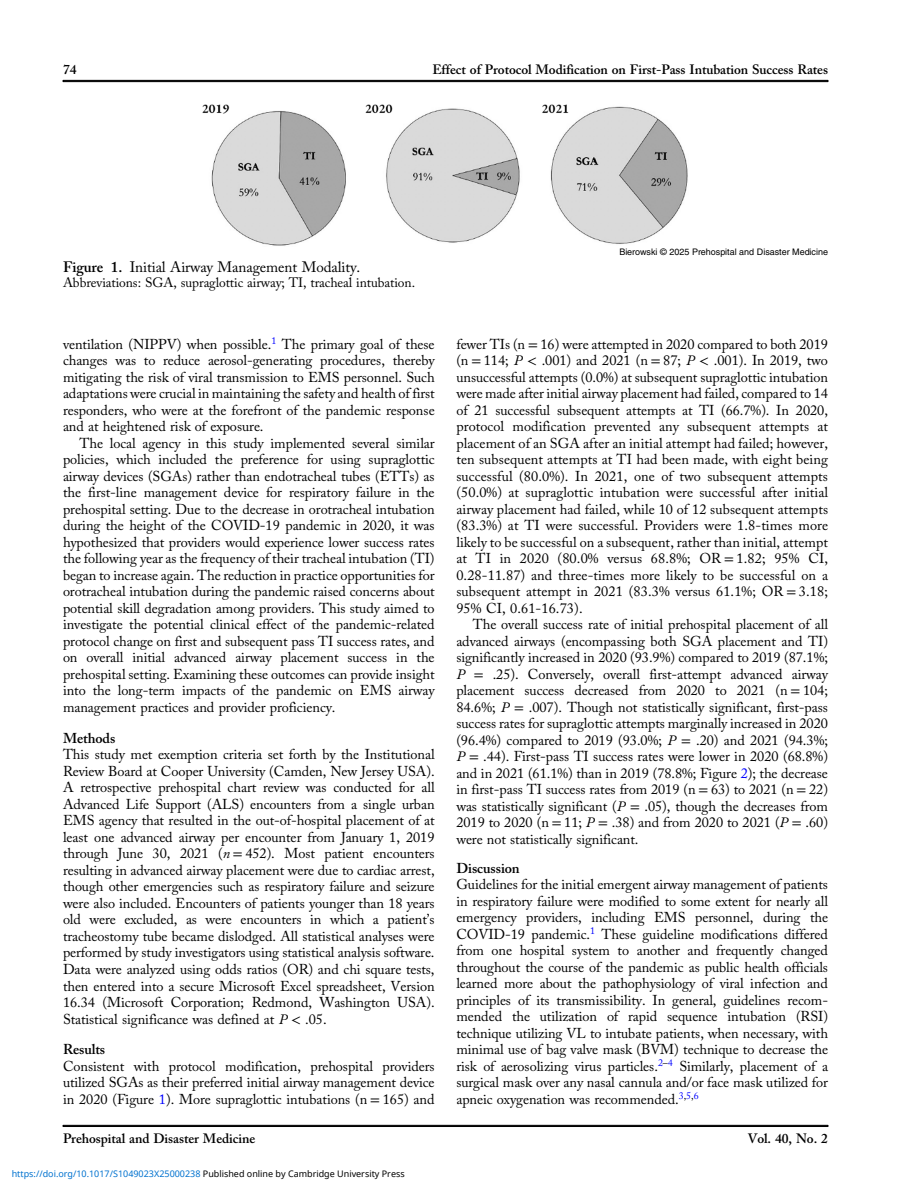
<style>
.page{position:relative;width:918px;height:1188px;background:#fff}
.page>*{position:absolute;margin:0;border:0;box-sizing:border-box;transform-origin:0 0}
.t1{font:15px "Adv OT678 fd 422";color:#000}
.t2{font:14.25px/16.5px "Adv OT678 fd 422";color:#000;text-align:justify}
.t3{font:14.25px "Adv O Tb 9 e 9 c 06 b";color:#000}
.t4{font:13.5px "Adv O Tb 9 e 9 c 06 b";color:#000}
.t5{font:13.5px "Adv OT678 fd 422";color:#000}
.t6{font:9px "Noto Sans";color:#0172cf}
.t7{font:9px "Adv OT82 c 4 f 4 c 4";color:#000}
.s1{font-family:"Adv O Tb 9 e 9 c 06 b"}
.s2{font-family:"Adv OT3 bd 4862 d.I"}
.s3{font-family:"Adv OT8608 a 8 d 1"}
.s4{font-style:inherit}
.s5{color:#00f}
.s6{color:#000}
</style>
<div class="page">
<img style="left:202px;top:104px;width:486px;height:142px">
<div style="left:63px;top:80px;width:765px;height:2px;background:#000;border:1px solid #000"></div>
<div style="left:63px;top:1125px;width:765px;height:2px;background:#000;border:1px solid #000"></div>
<p class="t4" style="left:63px;top:64px;width:15px">74</p>
<p class="t4" style="left:433px;top:64px;width:397px">Effect of Protocol Modification on First-Pass Intubation Success Rates</p>
<p class="t1" style="left:63px;top:261px;width:299px"><span class="s1">Figure 1.</span> Initial Airway Management Modality.</p>
<p class="t5" style="left:63px;top:277px;width:354px">Abbreviations: SGA, supraglottic airway; TI, tracheal intubation.</p>
<p class="t2" style="left:63px;top:337px;width:373px">ventilation (NIPPV) when possible.<sup>1</sup> The primary goal of these changes was to reduce aerosol-generating procedures, thereby mitigating the risk of viral transmission to EMS personnel. Such adaptations were crucial in maintaining the safety and health of first responders, who were at the forefront of the pandemic response and at heightened risk of exposure.</p>
<p class="t2" style="left:63px;top:436px;width:373px;text-indent:16px">The local agency in this study implemented several similar policies, which included the preference for using supraglottic airway devices (SGAs) rather than endotracheal tubes (ETTs) as the first-line management device for respiratory failure in the prehospital setting. Due to the decrease in orotracheal intubation during the height of the COVID-19 pandemic in 2020, it was hypothesized that providers would experience lower success rates the following year as the frequency of their tracheal intubation (TI) began to increase again. The reduction in practice opportunities for orotracheal intubation during the pandemic raised concerns about potential skill degradation among providers. This study aimed to investigate the potential clinical effect of the pandemic-related protocol change on first and subsequent pass TI success rates, and on overall initial advanced airway placement success in the prehospital setting. Examining these outcomes can provide insight into the long-term impacts of the pandemic on EMS airway management practices and provider proficiency.</p>
<p class="t3" style="left:63px;top:733px;width:54px">Methods</p>
<p class="t2" style="left:63px;top:748px;width:373px">This study met exemption criteria set forth by the Institutional Review Board at Cooper University (Camden, New Jersey USA).<br>A retrospective prehospital chart review was conducted for all Advanced Life Support (ALS) encounters from a single urban EMS agency that resulted in the out-of-hospital placement of at least one advanced airway per encounter from January 1, 2019 through June 30, 2021 (<span class="s2">n</span> <span class="s3">=</span> 452). Most patient encounters resulting in advanced airway placement were due to cardiac arrest, though other emergencies such as respiratory failure and seizure were also included. Encounters of patients younger than 18 years old were excluded, as were encounters in which a patient<span class="s4">’</span>s tracheostomy tube became dislodged. All statistical analyses were performed by study investigators using statistical analysis software.<br>Data were analyzed using odds ratios (OR) and chi square tests, then entered into a secure Microsoft Excel spreadsheet, Version 16.34 (Microsoft Corporation; Redmond, Washington USA).<br>Statistical significance was defined at <span class="s2">P</span> <span class="s3">&lt;</span> .05.</p>
<p class="t3" style="left:63px;top:1044px;width:44px">Results</p>
<p class="t2" style="left:63px;top:1060px;width:373px">Consistent with protocol modification, prehospital providers utilized SGAs as their preferred initial airway management device in 2020 (Figure <span class="s5">1</span>). More supraglottic intubations (n <span class="s3">=</span> 165) and</p>
<p class="t7" style="left:619px;top:247px;width:210px">Bierowski © 2025 Prehospital and Disaster Medicine</p>
<p class="t2" style="left:456px;top:337px;width:373px">fewer TIs (n <span class="s3">=</span> 16) were attempted in 2020 compared to both 2019 (n <span class="s3">=</span> 114; <span class="s2">P</span> <span class="s3">&lt;</span> .001) and 2021 (n <span class="s3">=</span> 87; <span class="s2">P</span> <span class="s3">&lt;</span> .001). In 2019, two unsuccessful attempts (0.0%) at subsequent supraglottic intubation were made after initial airway placement had failed, compared to 14 of 21 successful subsequent attempts at TI (66.7%). In 2020, protocol modification prevented any subsequent attempts at placement of an SGA after an initial attempt had failed; however, ten subsequent attempts at TI had been made, with eight being successful (80.0%). In 2021, one of two subsequent attempts (50.0%) at supraglottic intubation were successful after initial airway placement had failed, while 10 of 12 subsequent attempts (83.3%) at TI were successful. Providers were 1.8-times more likely to be successful on a subsequent, rather than initial, attempt at TI in 2020 (80.0% versus 68.8%; OR <span class="s3">=</span> 1.82; 95% CI, 0.28-11.87) and three-times more likely to be successful on a subsequent attempt in 2021 (83.3% versus 61.1%; OR <span class="s3">=</span> 3.18; 95% CI, 0.61-16.73).</p>
<p class="t2" style="left:456px;top:618px;width:373px;text-indent:17px">The overall success rate of initial prehospital placement of all advanced airways (encompassing both SGA placement and TI) significantly increased in 2020 (93.9%) compared to 2019 (87.1%; <span class="s2">P</span> <span class="s3">=</span> .25). Conversely, overall first-attempt advanced airway placement success decreased from 2020 to 2021 (n <span class="s3">=</span> 104; 84.6%; <span class="s2">P</span> <span class="s3">=</span> .007). Though not statistically significant, first-pass success rates for supraglottic attempts marginally increased in 2020 (96.4%) compared to 2019 (93.0%; <span class="s2">P</span> <span class="s3">=</span> .20) and 2021 (94.3%; <span class="s2">P</span> <span class="s3">=</span> .44). First-pass TI success rates were lower in 2020 (68.8%) and in 2021 (61.1%) than in 2019 (78.8%; Figure <span class="s5">2</span>); the decrease in first-pass TI success rates from 2019 (n <span class="s3">=</span> 63) to 2021 (n <span class="s3">=</span> 22) was statistically significant (<span class="s2">P</span> <span class="s3">=</span> .05), though the decreases from 2019 to 2020 (n <span class="s3">=</span> 11; <span class="s2">P</span> <span class="s3">=</span> .38) and from 2020 to 2021 (<span class="s2">P</span> <span class="s3">=</span> .60) were not statistically significant.</p>
<p class="t3" style="left:456px;top:863px;width:65px">Discussion</p>
<p class="t2" style="left:456px;top:878px;width:373px">Guidelines for the initial emergent airway management of patients in respiratory failure were modified to some extent for nearly all emergency providers, including EMS personnel, during the COVID-19 pandemic.<sup>1</sup> These guideline modifications differed from one hospital system to another and frequently changed throughout the course of the pandemic as public health officials learned more about the pathophysiology of viral infection and principles of its transmissibility. In general, guidelines recom&shy;mended the utilization of rapid sequence intubation (RSI) technique utilizing VL to intubate patients, when necessary, with minimal use of bag valve mask (BVM) technique to decrease the risk of aerosolizing virus particles.<sup>2</sup><sup>–</sup><sup>4</sup> Similarly, placement of a surgical mask over any nasal cannula and/or face mask utilized for apneic oxygenation was recommended.<sup>3</sup><sup>,</sup><sup>5</sup><sup>,</sup><sup>6</sup></p>
<p class="t4" style="left:63px;top:1133px;width:194px">Prehospital and Disaster Medicine</p>
<p class="t4" style="left:748px;top:1133px;width:82px">Vol. 40, No. 2</p>
<p class="t6" style="left:12px;top:1168px;width:395px">https://doi.org/10.1017/S1049023X25000238 <span class="s6">Published online by Cambridge University Press</span></p>
</div>
